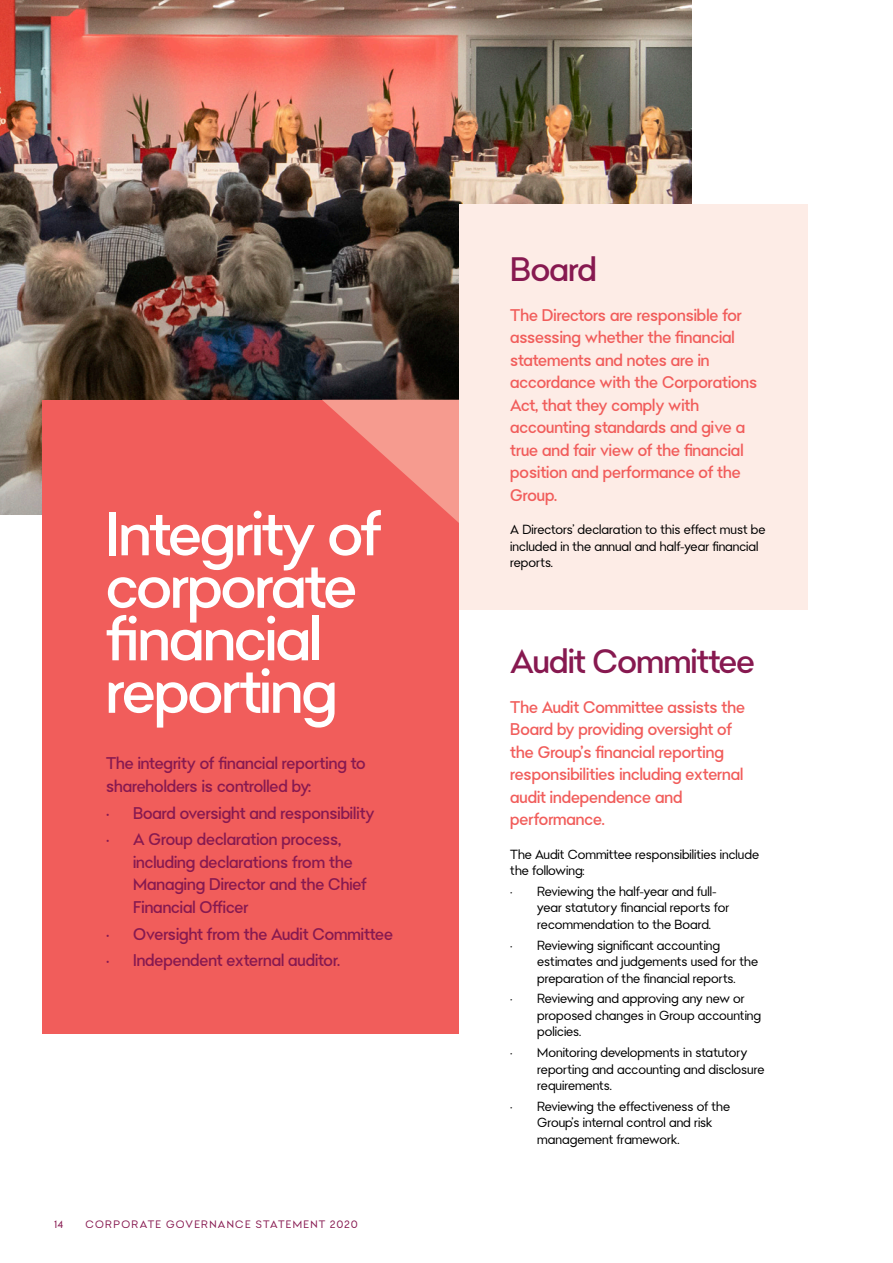
<style>
.page{position:relative;width:893px;height:1263px;background:#fff}
.page>*{position:absolute;margin:0;border:0;box-sizing:border-box;transform-origin:0 0}
.t1{font:500 60px/52.5px "Bendigo Sans";letter-spacing:-.025em;color:#fff}
.t2{font:500 33px "Bendigo Sans";letter-spacing:-.02em;color:#871950}
.t3{font:500 16.5px/22.5px "Bendigo Sans";color:#f15d5b}
.t4{font:500 16.5px/22.5px "Bendigo Sans";color:#871950}
.t5{font:12.9px/16.5px "Bendigo Sans";color:#000}
.t6{font:10.5px "Bendigo Sans";letter-spacing:.125em;color:#871950}
</style>
<div class="page">
<img style="left:0;top:0;width:691px;height:515px">
<div style="left:43px;top:400px;width:416px;height:633px;background:#f15d5b"></div>
<svg style="left:322px;top:400px;width:137px;height:123px"></svg>
<div style="left:459px;top:204px;width:349px;height:406px;background:#fdece6"></div>
<p class="t1" style="left:106px;top:507px;width:277px">Integrity of corporate financial reporting</p>
<p class="t4" style="left:106px;top:752px;width:261px">The integrity of financial reporting to shareholders is controlled by:</p>
<p class="t4" style="left:106px;top:801px;width:270px">• Board oversight and responsibility</p>
<p class="t4" style="left:133px;top:828px;width:235px;text-indent:-27px">• A Group declaration process, including declarations from the<br>Managing Director and the Chief<br>Financial Officer</p>
<p class="t4" style="left:106px;top:922px;width:288px">• Oversight from the Audit Committee</p>
<p class="t4" style="left:106px;top:949px;width:235px">• Independent external auditor.</p>
<p class="t6" style="left:54px;top:1218px;width:10px">14</p>
<p class="t6" style="left:85px;top:1218px;width:274px">CORPORATE GOVERNANCE STATEMENT 2020</p>
<p class="t2" style="left:510px;top:248px;width:88px">Board</p>
<p class="t3" style="left:510px;top:303px;width:249px">The Directors are responsible for assessing whether the financial statements and notes are in accordance with the Corporations<br>Act, that they comply with accounting standards and give a true and fair view of the financial position and performance of the<br>Group.</p>
<p class="t5" style="left:510px;top:521px;width:257px">A Directors’ declaration to this effect must be included in the annual and half-year financial reports.</p>
<p class="t2" style="left:510px;top:640px;width:246px">Audit Committee</p>
<p class="t3" style="left:510px;top:695px;width:236px">The Audit Committee assists the<br>Board by providing oversight of the Group’s financial reporting responsibilities including external audit independence and performance.</p>
<p class="t5" style="left:510px;top:846px;width:250px">The Audit Committee responsibilities include the following:</p>
<p class="t5" style="left:537px;top:883px;width:194px;text-indent:-27px">• Reviewing the half-year and full&shy;year statutory financial reports for recommendation to the Board.</p>
<p class="t5" style="left:537px;top:937px;width:222px;text-indent:-27px">• Reviewing significant accounting estimates and judgements used for the preparation of the financial reports.</p>
<p class="t5" style="left:537px;top:990px;width:225px;text-indent:-27px">• Reviewing and approving any new or proposed changes in Group accounting policies.</p>
<p class="t5" style="left:537px;top:1044px;width:229px;text-indent:-27px">• Monitoring developments in statutory reporting and accounting and disclosure requirements.</p>
<p class="t5" style="left:537px;top:1098px;width:194px;text-indent:-27px">• Reviewing the effectiveness of the<br>Group’s internal control and risk management framework.</p>
</div>
